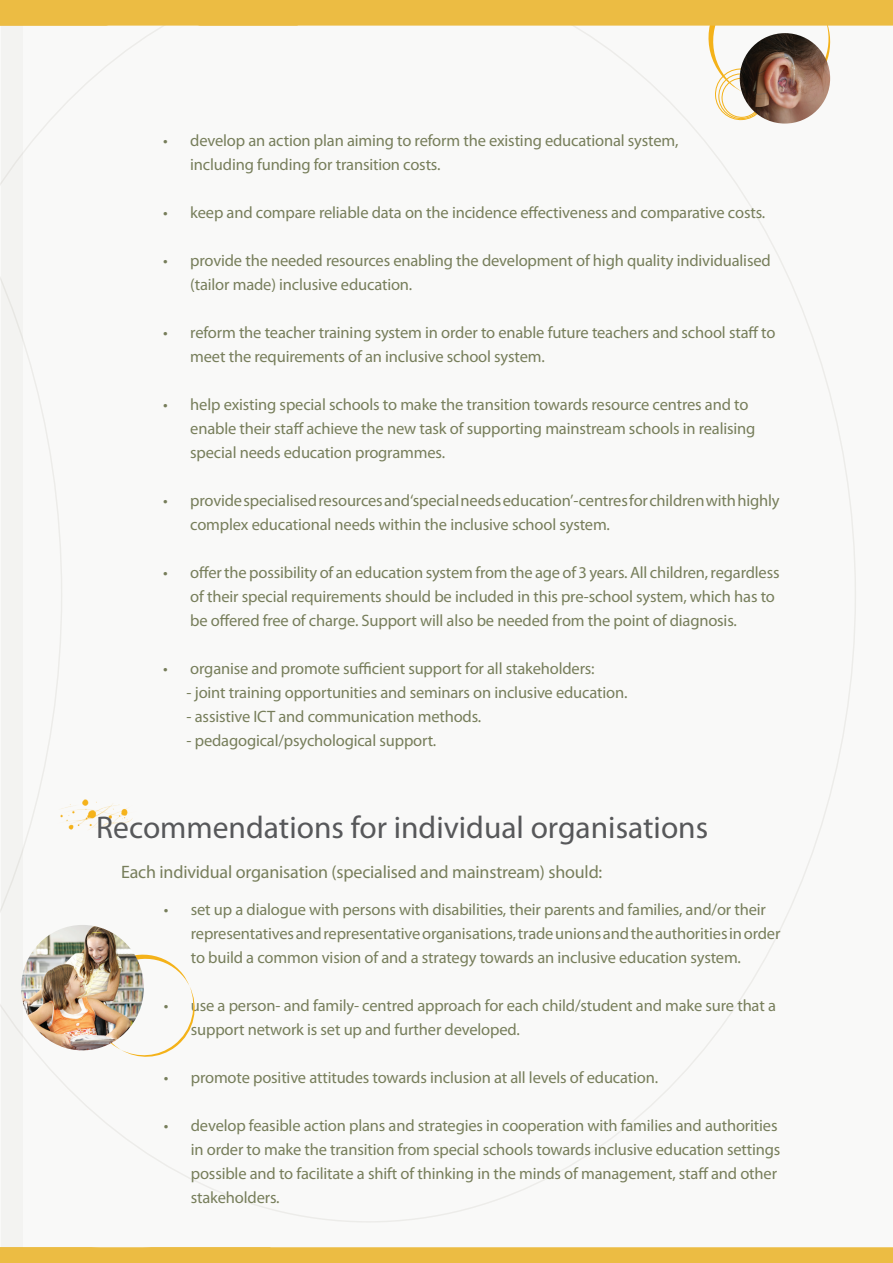
<style>
.page{position:relative;width:893px;height:1263px;background:#fff}
.page>*{position:absolute;margin:0;border:0;box-sizing:border-box;transform-origin:0 0}
.t1{font:31.5px "Myriad Pro";color:#57585a}
.t2{font:18px "Myriad Pro";letter-spacing:-.01em;color:#777e5b}
.t3{font:16.5px/24px "Myriad Pro";letter-spacing:-.01em;color:#777e5b}
</style>
<div class="page">
<div style="left:1px;top:0;width:892px;height:1263px;background:#f9f9f8"></div>
<img style="left:62px;top:799px;width:71px;height:31px">
<svg style="left:86px;top:954px;width:109px;height:103px"></svg>
<img style="left:62px;top:925px;width:82px;height:125px">
<svg style="left:0;top:120px;width:62px;height:962px"></svg>
<div style="left:0;top:1247px;width:893px;height:16px;background:#ecbc43"></div>
<svg style="left:0;top:0;width:893px;height:120px"></svg>
<p class="t3" style="left:190px;top:128px;width:490px;text-indent:-27px">• develop an action plan aiming to reform the existing educational system, including funding for transition costs.</p>
<p class="t3" style="left:163px;top:200px;width:603px">• keep and compare reliable data on the incidence effectiveness and comparative costs.</p>
<p class="t3" style="left:190px;top:248px;width:582px;text-indent:-27px">• provide the needed resources enabling the development of high quality individualised (tailor made) inclusive education.</p>
<p class="t3" style="left:190px;top:320px;width:587px;text-indent:-27px">• reform the teacher training system in order to enable future teachers and school staff to meet the requirements of an inclusive school system.</p>
<p class="t3" style="left:190px;top:392px;width:567px;text-indent:-27px">• help existing special schools to make the transition towards resource centres and to enable their staff achieve the new task of supporting mainstream schools in realising special needs education programmes.</p>
<p class="t3" style="left:190px;top:488px;width:591px;text-indent:-27px">• providespecialisedresourcesand‘specialneedseducation’-centresforchildrenwithhighly complex educational needs within the inclusive school system.</p>
<p class="t3" style="left:190px;top:560px;width:591px;text-indent:-27px">• offerthe possibility of an education system from the age of 3 years.All children,regardless of their special requirements should be included in this pre-school system, which has to be offered free of charge. Support will also be needed from the point of diagnosis.</p>
<p class="t3" style="left:163px;top:656px;width:433px">• organise and promote sufficient support for all stakeholders:</p>
<p class="t3" style="left:187px;top:680px;width:442px">- joint training opportunities and seminars on inclusive education.</p>
<p class="t3" style="left:187px;top:704px;width:296px">- assistive ICT and communication methods.</p>
<p class="t3" style="left:187px;top:728px;width:251px">- pedagogical/psychological support.</p>
<p class="t1" style="left:96px;top:808px;width:613px">Recommendations for individual organisations</p>
<p class="t2" style="left:121px;top:860px;width:483px">Each individual organisation (specialised and mainstream) should:</p>
<p class="t3" style="left:191px;top:897px;width:591px;text-indent:-27px">• set up a dialogue with persons with disabilities, their parents and families, and/or their representativesandrepresentativeorganisations,tradeunionsandtheauthoritiesinorder to build a common vision of and a strategy towards an inclusive education system.</p>
<p class="t3" style="left:191px;top:993px;width:587px;text-indent:-27px">• use a person- and family- centred approach for each child/student and make sure that a support network is set up and further developed.</p>
<p class="t3" style="left:164px;top:1065px;width:496px">• promote positive attitudes towards inclusion at all levels of education.</p>
<p class="t3" style="left:191px;top:1113px;width:591px;text-indent:-27px">• develop feasible action plans and strategies in cooperation with families and authorities in order to make the transition from special schools towards inclusive education settings possible and to facilitate a shift of thinking in the minds of management, staff and other stakeholders.</p>
</div>
